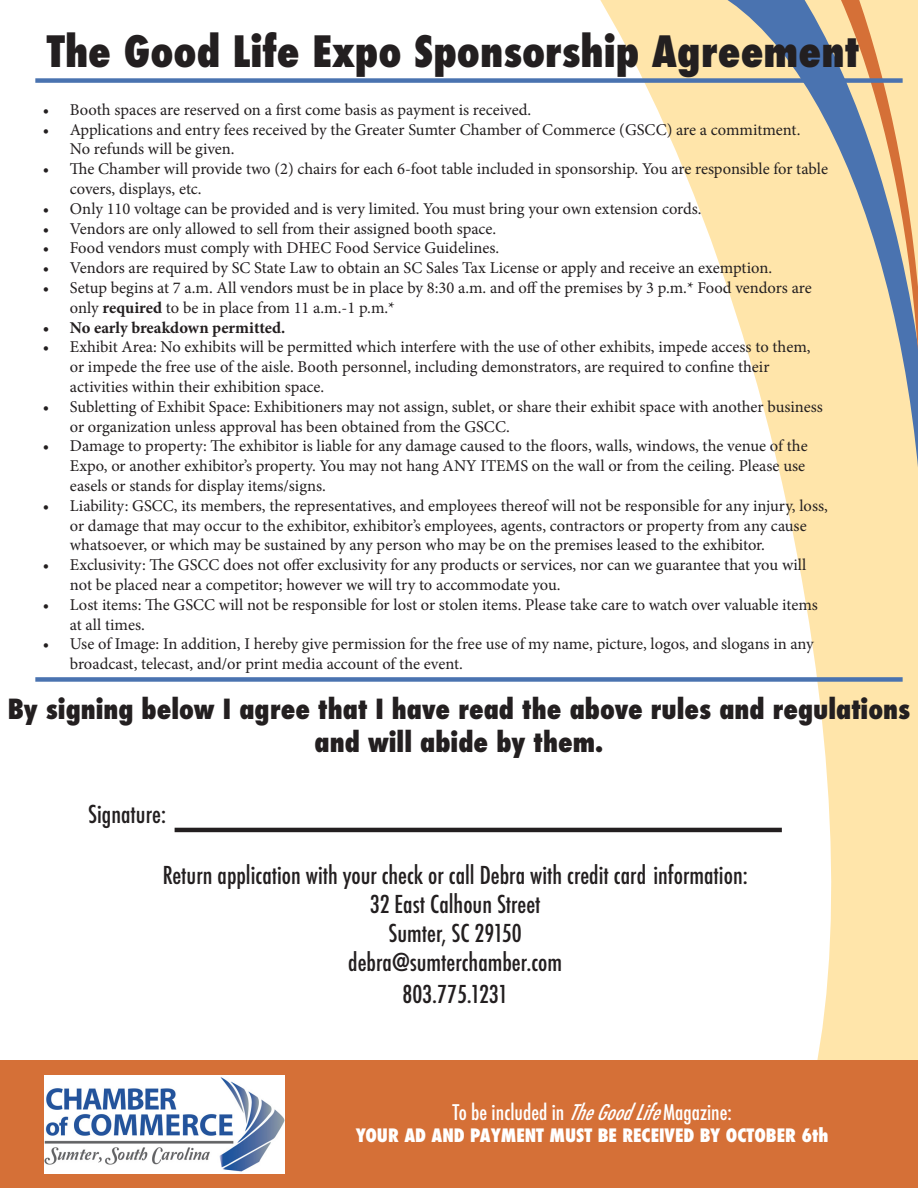
<style>
.page{position:relative;width:918px;height:1188px;background:#fff}
.page>*{position:absolute;margin:0;border:0;box-sizing:border-box;transform-origin:0 0}
.t1{font:800 condensed 42px "Futura";color:#231f20}
.t2{font:800 condensed 27px/32.4px "Futura";color:#231f20;text-align:center}
.t3{font:500 condensed 24px "Futura";color:#231f20}
.t4{font:500 condensed 21px "Futura";color:#fff}
.t5{font:800 condensed 18px "Futura";color:#fff}
.t6{font:16.5px/19.8px "Minion Pro";letter-spacing:-.005em;color:#231f20}
.t7{font:700 16.5px "Minion Pro";color:#231f20}
.s1{font-weight:700}
.s2{font-style:italic}
</style>
<div class="page">
<svg style="left:469px;top:0;width:449px;height:1060px"></svg>
<svg style="left:643px;top:0;width:275px;height:952px"></svg>
<svg style="left:709px;top:0;width:209px;height:584px;fill:#ffe5aa"></svg>
<div style="left:35px;top:677px;width:868px;height:5px;background:#4a73b0"></div>
<div style="left:0;top:1060px;width:918px;height:128px;background:#d57037"></div>
<img style="left:44px;top:1076px;width:240px;height:97px">
<hr style="left:175px;top:828px;width:607px;height:4px;background:#231f20">
<div style="left:35px;top:78px;width:868px;height:5px;background:#4a73b0"></div>
<p class="t1" style="left:47px;top:23px;width:814px">The Good Life Expo Sponsorship Agreement</p>
<p class="t6" style="left:43px;top:100px;width:490px">• Booth spaces are reserved on a first come basis as payment is received.</p>
<p class="t6" style="left:70px;top:120px;width:732px;text-indent:-27px">• Applications and entry fees received by the Greater Sumter Chamber of Commerce (GSCC) are a commitment.<br>No refunds will be given.</p>
<p class="t6" style="left:70px;top:159px;width:760px;text-indent:-27px">• The Chamber will provide two (2) chairs for each 6-foot table included in sponsorship. You are responsible for table covers, displays, etc.</p>
<p class="t6" style="left:43px;top:199px;width:660px">• Only 110 voltage can be provided and is very limited. You must bring your own extension cords.</p>
<p class="t6" style="left:43px;top:219px;width:455px">• Vendors are only allowed to sell from their assigned booth space.</p>
<p class="t6" style="left:43px;top:238px;width:458px">• Food vendors must comply with DHEC Food Service Guidelines.</p>
<p class="t6" style="left:43px;top:258px;width:731px">• Vendors are required by SC State Law to obtain an SC Sales Tax License or apply and receive an exemption.</p>
<p class="t6" style="left:70px;top:278px;width:743px;text-indent:-27px">• Setup begins at 7 a.m. All vendors must be in place by 8:30 a.m. and off the premises by 3 p.m.* Food vendors are only <span class="s1">required</span> to be in place from 11 a.m.-1 p.m.*</p>
<p class="t7" style="left:43px;top:316px;width:244px">• No early breakdown permitted.</p>
<p class="t6" style="left:70px;top:337px;width:742px;text-indent:-27px">• Exhibit Area: No exhibits will be permitted which interfere with the use of other exhibits, impede access to them, or impede the free use of the aisle. Booth personnel, including demonstrators, are required to confine their activities within their exhibition space.</p>
<p class="t6" style="left:70px;top:397px;width:755px;text-indent:-27px">• Subletting of Exhibit Space: Exhibitioners may not assign, sublet, or share their exhibit space with another business or organization unless approval has been obtained from the GSCC.</p>
<p class="t6" style="left:70px;top:436px;width:739px;text-indent:-27px">• Damage to property: The exhibitor is liable for any damage caused to the floors, walls, windows, the venue of the<br>Expo, or another exhibitor’s property. You may not hang ANY ITEMS on the wall or from the ceiling. Please use easels or stands for display items/signs.</p>
<p class="t6" style="left:70px;top:496px;width:759px;text-indent:-27px">• Liability: GSCC, its members, the representatives, and employees thereof will not be responsible for any injury, loss, or damage that may occur to the exhibitor, exhibitor’s employees, agents, contractors or property from any cause whatsoever, or which may be sustained by any person who may be on the premises leased to the exhibitor.</p>
<p class="t6" style="left:70px;top:555px;width:738px;text-indent:-27px">• Exclusivity: The GSCC does not offer exclusivity for any products or services, nor can we guarantee that you will not be placed near a competitor; however we will try to accommodate you.</p>
<p class="t6" style="left:70px;top:595px;width:749px;text-indent:-27px">• Lost items: The GSCC will not be responsible for lost or stolen items. Please take care to watch over valuable items at all times.</p>
<p class="t6" style="left:70px;top:634px;width:745px;text-indent:-27px">• Use of Image: In addition, I hereby give permission for the free use of my name, picture, logos, and slogans in any broadcast, telecast, and/or print media account of the event.</p>
<p class="t2" style="left:8px;top:693px;width:904px">By signing below I agree that I have read the above rules and regulations and will abide by them.</p>
<p class="t3" style="left:88px;top:798px;width:79px">Signature:</p>
<p class="t3" style="left:163px;top:860px;width:586px">Return application with your check or call Debra with credit card information:</p>
<p class="t3" style="left:370px;top:889px;width:172px">32 East Calhoun Street</p>
<p class="t3" style="left:389px;top:918px;width:135px">Sumter, SC 29150</p>
<p class="t3" style="left:348px;top:946px;width:215px">debra@sumterchamber.com</p>
<p class="t3" style="left:402px;top:979px;width:107px">803.775.1231</p>
<p class="t4" style="left:453px;top:1099px;width:281px">To be included in <span class="s2">TheGoodLife</span>Magazine:</p>
<p class="t5" style="left:356px;top:1123px;width:474px">YOUR AD AND PAYMENT MUST BE RECEIVED BY OCTOBER 6th</p>
</div>
